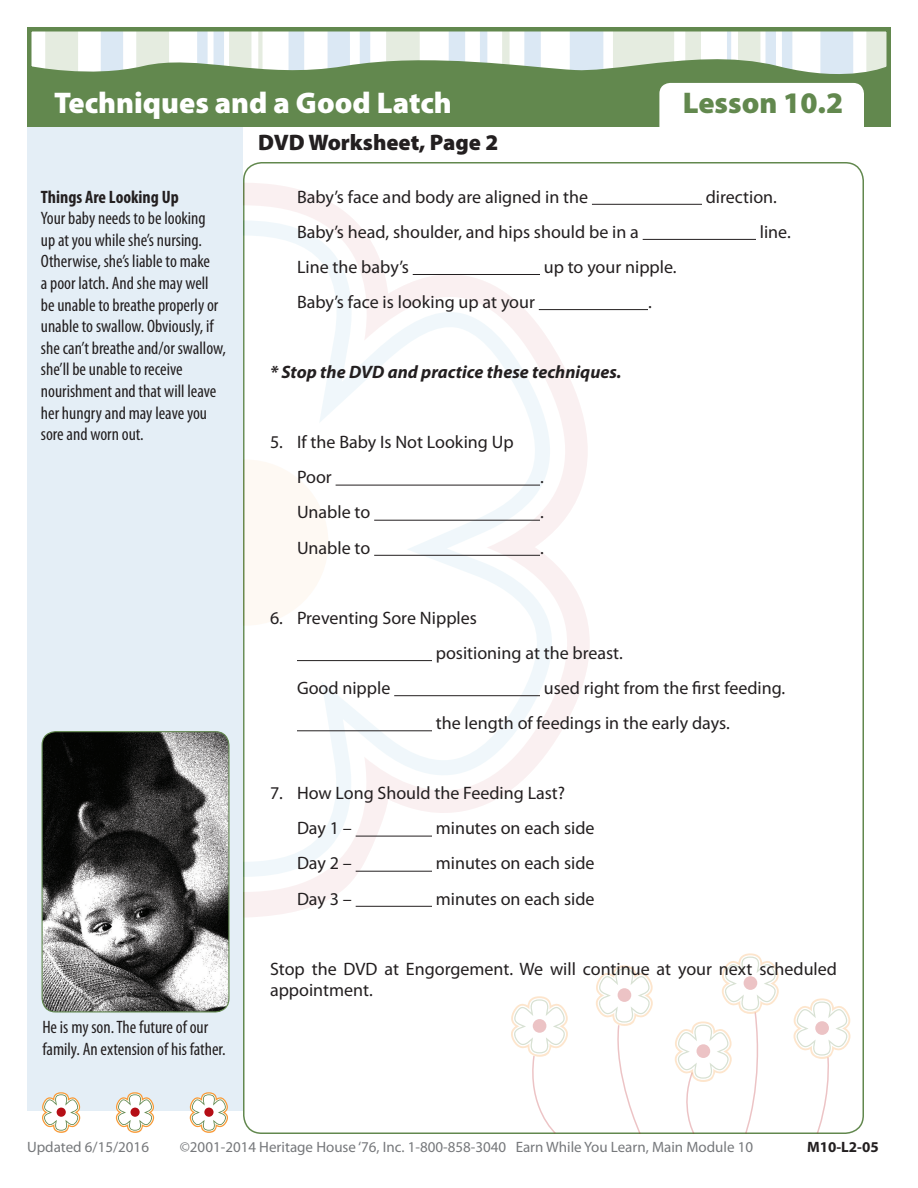
<style>
.page{position:relative;width:918px;height:1188px;background:#fff}
.page>*{position:absolute;margin:0;border:0;box-sizing:border-box;transform-origin:0 0}
.t1{font:900 30px "Myriad Pro";color:#fff}
.t2{font:900 30px "Myriad Pro";color:#62884e}
.Page_Heading_-_Small{font:900 22.5px "Myriad Pro";color:#231f20}
.Regular_Text_Tabbed{font:18px "Myriad Pro";color:#231f20}
.Left_Text{font:condensed 18px/21.6px "Myriad Pro";color:#231f20}
.Regular_Text{font:18px/21.6px "Myriad Pro";color:#231f20}
.Question_for_discuss{font:italic 700 18px "Myriad Pro";color:#231f20}
.Left_Text-2{font:700 condensed 18px "Myriad Pro";color:#231f20}
.t3{font:15px "Myriad Pro";color:#76787b}
.t4{font:700 15px "Myriad Pro";color:#231f20}
</style>
<div class="page">
<svg style="left:243px;top:183px;width:189px;height:735px"></svg>
<svg style="left:243px;top:205px;width:350px;height:687px"></svg>
<svg style="left:243px;top:220px;width:309px;height:657px"></svg>
<svg style="left:243px;top:236px;width:298px;height:626px"></svg>
<div style="left:162px;top:460px;width:166px;height:166px;background:#fef9f3;border-radius:50%"></div>
<div style="left:27px;top:100px;width:216px;height:1011px;background:#e4eef6"></div>
<div style="left:27px;top:27px;width:864px;height:99px;background:#62884e"></div>
<svg style="left:674px;top:953px;width:105px;height:181px"></svg>
<div style="left:697px;top:1044px;width:13px;height:14px;background:#ecc3c5;border-radius:50%"></div>
<svg style="left:596px;top:965px;width:57px;height:169px"></svg>
<div style="left:618px;top:988px;width:13px;height:14px;background:#ecc3c5;border-radius:50%"></div>
<svg style="left:511px;top:996px;width:57px;height:138px"></svg>
<div style="left:533px;top:1019px;width:13px;height:14px;background:#ecc3c5;border-radius:50%"></div>
<svg style="left:42px;top:1092px;width:39px;height:41px"></svg>
<div style="left:57px;top:1108px;width:9px;height:9px;background:#b50e16;border-radius:50%"></div>
<svg style="left:115px;top:1092px;width:40px;height:41px"></svg>
<div style="left:130px;top:1108px;width:10px;height:9px;background:#b50e16;border-radius:50%"></div>
<svg style="left:189px;top:1092px;width:39px;height:41px"></svg>
<div style="left:204px;top:1108px;width:10px;height:9px;background:#b50e16;border-radius:50%"></div>
<div style="left:659px;top:83px;width:205px;height:57px;background:#fff;border-radius:11px"></div>
<svg style="left:31px;top:31px;width:856px;height:61px"></svg>
<svg style="left:793px;top:998px;width:71px;height:136px"></svg>
<hr style="left:592px;top:204px;width:110px;height:1px;background:#231f20">
<hr style="left:643px;top:239px;width:113px;height:1px;background:#231f20">
<hr style="left:413px;top:274px;width:127px;height:1px;background:#231f20">
<hr style="left:539px;top:309px;width:109px;height:1px;background:#231f20">
<hr style="left:336px;top:485px;width:204px;height:1px;background:#231f20">
<hr style="left:374px;top:520px;width:166px;height:1px;background:#231f20">
<hr style="left:374px;top:555px;width:166px;height:1px;background:#231f20">
<hr style="left:297px;top:660px;width:135px;height:1px;background:#231f20">
<hr style="left:394px;top:695px;width:146px;height:1px;background:#231f20">
<hr style="left:297px;top:730px;width:135px;height:1px;background:#231f20">
<hr style="left:356px;top:836px;width:76px;height:1px;background:#231f20">
<hr style="left:356px;top:871px;width:76px;height:1px;background:#231f20">
<hr style="left:356px;top:906px;width:76px;height:1px;background:#231f20">
<img style="left:42px;top:733px;width:186px;height:278px">
<div style="left:42px;top:731px;width:188px;height:282px;border:1px solid #62884e;border-radius:14px"></div>
<h1 class="t1" style="left:54px;top:86px;width:399px">Techniques and a Good Latch</h1>
<h1 class="t2" style="left:683px;top:86px;width:162px">Lesson 10.2</h1>
<p class="Left_Text-2" style="left:41px;top:187px;width:139px">Things Are Looking Up</p>
<p class="Left_Text" style="left:41px;top:208px;width:187px">Your baby needs to be looking<br>up at you while she’s nursing.<br>Otherwise, she’s liable to make<br>a poor latch. And she may well be unable to breathe properly or unable to swallow. Obviously, if she can’t breathe and/or swallow, she’ll be unable to receive nourishment and that will leave her hungry and may leave you sore and worn out.</p>
<p class="Left_Text" style="left:42px;top:1017px;width:185px">He is my son. The future of our family. An extension of his father.</p>
<p class="Page_Heading_-_Small" style="left:258px;top:129px;width:242px">DVD Worksheet, Page 2</p>
<p class="Regular_Text_Tabbed" style="left:297px;top:187px;width:293px">Baby’s face and body are aligned in the</p>
<p class="Regular_Text_Tabbed" style="left:706px;top:187px;width:73px">direction.</p>
<p class="Regular_Text_Tabbed" style="left:297px;top:222px;width:343px">Baby’s head, shoulder, and hips should be in a</p>
<p class="Regular_Text_Tabbed" style="left:760px;top:222px;width:32px">line.</p>
<p class="Regular_Text_Tabbed" style="left:297px;top:257px;width:113px">Line the baby’s</p>
<p class="Regular_Text_Tabbed" style="left:544px;top:257px;width:134px">up to your nipple.</p>
<p class="Regular_Text_Tabbed" style="left:297px;top:292px;width:239px">Baby’s face is looking up at your</p>
<p class="Regular_Text_Tabbed" style="left:648px;top:292px;width:5px">.</p>
<p class="Question_for_discuss" style="left:270px;top:362px;width:353px">* Stop the DVD and practice these techniques.</p>
<p class="Regular_Text_Tabbed" style="left:270px;top:432px;width:245px">5. If the Baby Is Not Looking Up</p>
<p class="Regular_Text_Tabbed" style="left:297px;top:467px;width:36px">Poor</p>
<p class="Regular_Text_Tabbed" style="left:540px;top:467px;width:5px">.</p>
<p class="Regular_Text_Tabbed" style="left:297px;top:503px;width:75px">Unable to</p>
<p class="Regular_Text_Tabbed" style="left:540px;top:503px;width:5px">.</p>
<p class="Regular_Text_Tabbed" style="left:297px;top:538px;width:75px">Unable to</p>
<p class="Regular_Text_Tabbed" style="left:540px;top:538px;width:5px">.</p>
<p class="Regular_Text_Tabbed" style="left:270px;top:608px;width:208px">6. Preventing Sore Nipples</p>
<p class="Regular_Text_Tabbed" style="left:436px;top:643px;width:189px">positioning at the breast.</p>
<p class="Regular_Text_Tabbed" style="left:297px;top:678px;width:95px">Good nipple</p>
<p class="Regular_Text_Tabbed" style="left:544px;top:678px;width:243px">used right from the first feeding.</p>
<p class="Regular_Text_Tabbed" style="left:436px;top:713px;width:295px">the length of feedings in the early days.</p>
<p class="Regular_Text_Tabbed" style="left:270px;top:783px;width:297px">7. How Long Should the Feeding Last?</p>
<p class="Regular_Text_Tabbed" style="left:297px;top:818px;width:56px">Day 1 –</p>
<p class="Regular_Text_Tabbed" style="left:436px;top:818px;width:160px">minutes on each side</p>
<p class="Regular_Text_Tabbed" style="left:297px;top:854px;width:56px">Day 2 –</p>
<p class="Regular_Text_Tabbed" style="left:436px;top:854px;width:160px">minutes on each side</p>
<p class="Regular_Text_Tabbed" style="left:297px;top:889px;width:56px">Day 3 –</p>
<p class="Regular_Text_Tabbed" style="left:436px;top:889px;width:160px">minutes on each side</p>
<p class="Regular_Text" style="left:270px;top:958px;width:569px">Stop the DVD at Engorgement. We will continue at your next scheduled appointment.</p>
<p class="t3" style="left:27px;top:1139px;width:124px">Updated 6/15/2016</p>
<p class="t3" style="left:180px;top:1139px;width:575px">©2001-2014 Heritage House ‘76, Inc. 1-800-858-3040 Earn While You Learn, Main Module 10</p>
<p class="t4" style="left:807px;top:1139px;width:73px">M10-L2-05</p>
</div>
